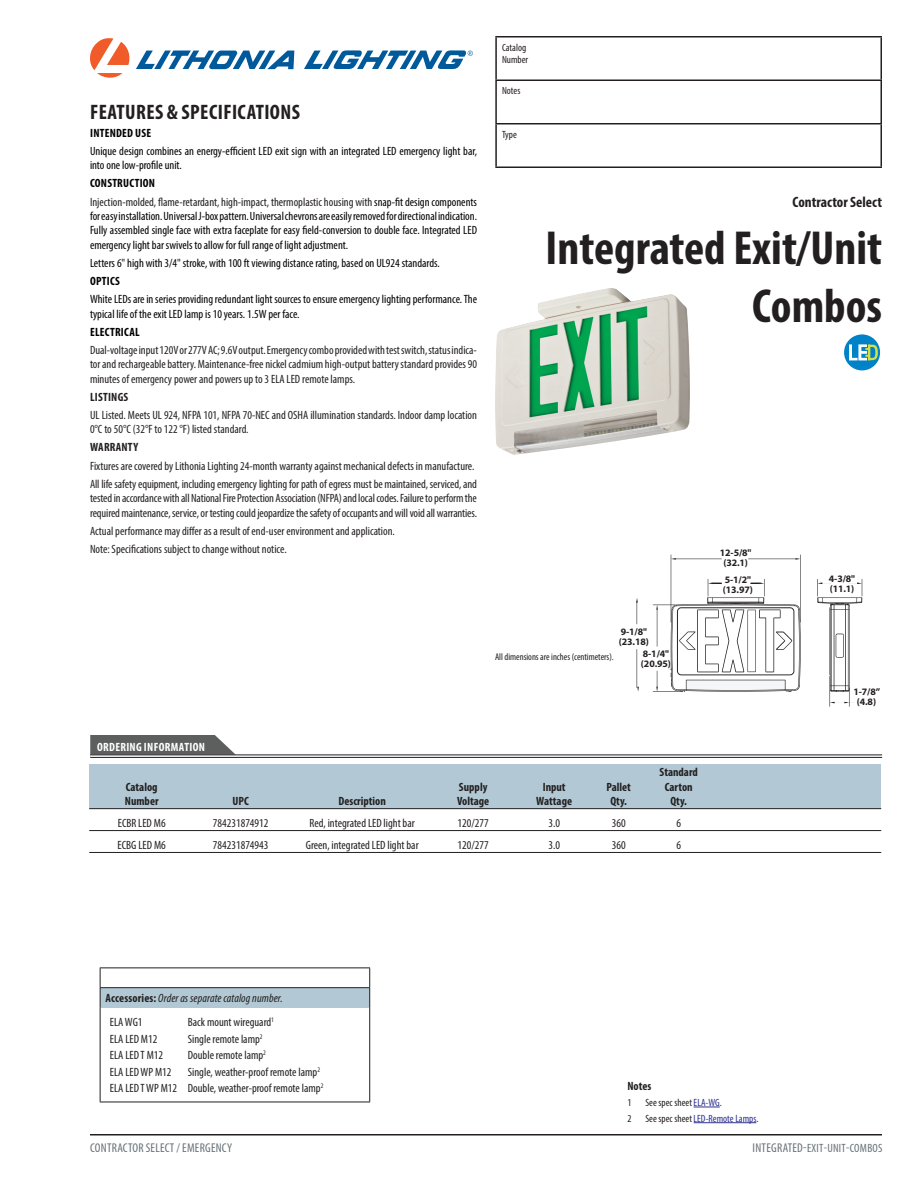
<style>
.page{position:relative;width:918px;height:1188px;background:#fff}
.page>*{position:absolute;margin:0;border:0;box-sizing:border-box;transform-origin:0 0}
.t1{font:700 condensed 48px/57.6px "Myriad Pro";color:#231f20;text-align:right}
.t2{font:700 condensed 21px "Myriad Pro";letter-spacing:.02em;color:#231f20}
.t3{font:700 condensed 15px "Myriad Pro";color:#231f20}
.t4{font:condensed 12.75px "Myriad Pro";letter-spacing:.02em;color:#667178}
.t5{font:condensed 12px/14.4px "Myriad Pro";color:#231f20}
.t6{font:condensed 12px/14.4px "Myriad Pro";color:#000}
.t7{font:700 condensed 12px "Myriad Pro";color:#231f20}
.t8{font:italic condensed 12px/24.2px "Myriad Pro";letter-spacing:.01em;color:#231f20}
.t9{font:condensed 12px "Myriad Pro";letter-spacing:.02em;color:#667178}
.t10{font:700 condensed 12px "Myriad Pro";letter-spacing:.02em;color:#000}
.t11{font:700 condensed 12px "Myriad Pro";letter-spacing:.025em;color:#fff}
.t12{font:700 condensed 12px "Myriad Pro";letter-spacing:.02em;color:#231f20}
.t13{font:condensed 10.5px/12.6px "Myriad Pro";color:#231f20}
.t14{font:condensed 10.5px "Myriad Pro";color:#2e3092}
.t15{font:700 9.9px/9.9px "Myriad Pro";letter-spacing:-.01em;color:#231f20}
.t16{font:condensed 9.75px "Myriad Pro";color:#231f20}
.s1{font-weight:700;color:#000}
.s2{color:#000}
.s3{font-weight:700;font-style:normal}
.s4{font-style:normal}
.s5{color:#2e3092}
.s6{color:#231f20}
.s7{font-size:12.75px}
</style>
<div class="page">
<div style="left:89px;top:764px;width:792px;height:44px;background:#b2c9d5"></div>
<svg style="left:90px;top:38px;width:204px;height:40px"></svg>
<svg style="left:304px;top:50px;width:169px;height:19px"></svg>
<hr style="left:495px;top:36px;width:387px;height:2px;background:#231f20">
<hr style="left:495px;top:38px;width:2px;height:42px;background:#231f20">
<hr style="left:880px;top:38px;width:2px;height:42px;background:#231f20">
<hr style="left:495px;top:80px;width:387px;height:1px;background:#231f20">
<hr style="left:495px;top:81px;width:2px;height:42px;background:#231f20">
<hr style="left:880px;top:81px;width:2px;height:42px;background:#231f20">
<hr style="left:495px;top:123px;width:387px;height:1px;background:#231f20">
<hr style="left:495px;top:124px;width:2px;height:42px;background:#231f20">
<hr style="left:880px;top:124px;width:2px;height:42px;background:#231f20">
<hr style="left:495px;top:166px;width:387px;height:2px;background:#231f20">
<svg style="left:90px;top:735px;width:149px;height:20px;background:#6a6c6b"></svg>
<hr style="left:90px;top:755px;width:792px;height:1px;background:#231f20">
<hr style="left:90px;top:757px;width:792px;height:1px;background:#231f20">
<hr style="left:89px;top:808px;width:792px;height:1px;background:#231f20">
<hr style="left:89px;top:830px;width:792px;height:1px;background:#231f20">
<hr style="left:89px;top:852px;width:792px;height:1px;background:#231f20">
<hr style="left:90px;top:1134px;width:792px;height:2px;background:#231f20">
<img style="left:495px;top:288px;width:195px;height:167px">
<svg style="left:636px;top:598px;width:2px;height:26px"></svg>
<svg style="left:637px;top:649px;width:2px;height:43px"></svg>
<svg style="left:653px;top:555px;width:209px;height:152px"></svg>
<div style="left:844px;top:334px;width:36px;height:36px;background:#0082c8;border-radius:50%"></div>
<svg style="left:849px;top:344px;width:29px;height:16px"></svg>
<svg style="left:694px;top:1107px;width:26px;height:1px"></svg>
<hr style="left:694px;top:1122px;width:62px;height:1px;background:#2e3092">
<div style="left:100px;top:988px;width:270px;height:19px;background:#b2c9d5"></div>
<hr style="left:100px;top:1007px;width:1px;height:95px;background:#231f20">
<hr style="left:369px;top:1007px;width:1px;height:95px;background:#231f20">
<hr style="left:100px;top:968px;width:270px;height:1px;background:#231f20">
<svg style="left:100px;top:968px;width:1px;height:39px"></svg>
<svg style="left:369px;top:968px;width:1px;height:39px"></svg>
<hr style="left:100px;top:987px;width:270px;height:1px;background:#231f20">
<hr style="left:100px;top:1102px;width:270px;height:1px;background:#231f20">
<h2 class="t2" style="left:90px;top:98px;width:211px">FEATURES &amp; SPECIFICATIONS</h2>
<p class="t10" style="left:90px;top:125px;width:63px">INTENDED USE</p>
<p class="t6" style="left:90px;top:144px;width:389px">Unique design combines an energy-efficient LED exit sign with an integrated LED emergency light bar, into one low-profile unit.</p>
<p class="t5" style="left:90px;top:174px;width:388px;line-height:18.1px"><span class="s1">CONSTRUCTION<br></span>Injection-molded, flame-retardant, high-impact, thermoplastic housing with <span class="s2">snap-fit design components</span></p>
<p class="t6" style="left:90px;top:209px;width:389px;text-align:justify">for easy installation. Universal J-box pattern. Universal chevrons are easily removed for directional indication.<br>Fully assembled single face with extra faceplate for easy field-conversion to double face. Integrated LED emergency light bar swivels to allow for full range of light adjustment.</p>
<p class="t6" style="left:90px;top:256px;width:351px">Letters 6" high with 3/4" stroke, with 100 ft viewing distance rating, based on UL924 standards.</p>
<p class="t10" style="left:90px;top:274px;width:31px">OPTICS</p>
<p class="t6" style="left:90px;top:292px;width:389px">White LEDs are in series providing redundant light sources to ensure emergency lighting performance. The typical life of the exit LED lamp is 10 years. 1.5W per face.</p>
<p class="t10" style="left:90px;top:324px;width:51px">ELECTRICAL</p>
<p class="t5" style="left:90px;top:343px;width:388px;text-align:justify">Dual-voltage input 120V or 277V AC; 9.6V output. Emergency combo provided with test switch, status indica&shy;tor and rechargeable battery. Maintenance-free nickel cadmium high-output battery standard provides 90 minutes of emergency power and powers up to 3 ELA LED remote lamps.</p>
<p class="t12" style="left:90px;top:389px;width:40px">LISTINGS</p>
<p class="t5" style="left:90px;top:408px;width:389px">UL Listed. Meets UL 924, NFPA 101, NFPA 70-NEC and OSHA illumination standards. Indoor damp location<br>0°C to 50°C (32°F to 122 °F) listed standard.</p>
<p class="t12" style="left:90px;top:440px;width:50px">WARRANTY</p>
<p class="t5" style="left:90px;top:456px;width:389px;line-height:18.1px">Fixtures are covered by Lithonia Lighting 24-month warranty against mechanical defects in manufacture.<br>All life safety equipment, including emergency lighting for path of egress must be maintained, serviced, and</p>
<p class="t5" style="left:90px;top:491px;width:389px">tested in accordance with all National Fire Protection Association (NFPA) and local codes. Failure to perform the required maintenance, service, or testing could jeopardize the safety of occupants and will void all warranties.</p>
<p class="t5" style="left:90px;top:522px;width:306px;line-height:18.1px">Actual performance may differ as a result of end-user environment and application.<br>Note: Specifications subject to change without notice.</p>
<p class="t11" style="left:97px;top:739px;width:109px">ORDERING INFORMATION</p>
<p class="t13" style="left:502px;top:41px;width:28px">Catalog<br>Number</p>
<p class="t13" style="left:502px;top:84px;width:20px">Notes</p>
<p class="t13" style="left:502px;top:128px;width:16px">Type</p>
<p class="t3" style="left:793px;top:192px;width:91px">Contractor Select</p>
<h1 class="t1" style="left:546px;top:218px;width:338px">Integrated Exit/Unit<br>Combos</h1>
<p class="t15" style="left:619px;top:626px;width:32px">9-1/8" (23.18)</p>
<p class="t15" style="left:720px;top:548px;width:33px;text-align:center">12-5/8" (32.1)</p>
<p class="t15" style="left:723px;top:574px;width:32px">5-1/2" (13.97)</p>
<p class="t15" style="left:829px;top:573px;width:28px">4-3/8" (11.1)</p>
<p class="t16" style="left:495px;top:651px;width:120px">All dimensions are inches (centimeters).</p>
<p class="t15" style="left:641px;top:649px;width:32px">8-1/4" (20.95)</p>
<p class="t7" style="left:660px;top:765px;width:40px">Standard</p>
<p class="t15" style="left:853px;top:687px;width:28px;text-align:center">1-7/8” (4.8)</p>
<p class="t7" style="left:126px;top:779px;width:33px">Catalog</p>
<p class="t7" style="left:459px;top:779px;width:30px">Supply</p>
<p class="t7" style="left:543px;top:779px;width:24px">Input</p>
<p class="t7" style="left:606px;top:779px;width:26px">Pallet</p>
<p class="t7" style="left:665px;top:779px;width:29px">Carton</p>
<p class="t7" style="left:125px;top:794px;width:35px">Number</p>
<p class="t7" style="left:233px;top:794px;width:18px">UPC</p>
<p class="t7" style="left:339px;top:794px;width:49px">Description</p>
<p class="t7" style="left:457px;top:794px;width:34px">Voltage</p>
<p class="t7" style="left:536px;top:794px;width:37px">Wattage</p>
<p class="t7" style="left:610px;top:794px;width:18px">Qty.</p>
<p class="t7" style="left:670px;top:794px;width:18px">Qty.</p>
<p class="t5" style="left:118px;top:816px;width:49px">ECBR LED M6</p>
<p class="t5" style="left:213px;top:816px;width:57px">784231874912</p>
<p class="t5" style="left:310px;top:816px;width:107px">Red, integrated LED light bar</p>
<p class="t5" style="left:458px;top:816px;width:33px">120/277</p>
<p class="t5" style="left:548px;top:816px;width:13px">3.0</p>
<p class="t5" style="left:612px;top:816px;width:15px">360</p>
<p class="t5" style="left:676px;top:816px;width:6px">6</p>
<p class="t5" style="left:118px;top:838px;width:50px">ECBG LED M6</p>
<p class="t5" style="left:213px;top:838px;width:57px">784231874943</p>
<p class="t5" style="left:306px;top:838px;width:114px">Green, integrated LED light bar</p>
<p class="t5" style="left:458px;top:838px;width:33px">120/277</p>
<p class="t5" style="left:548px;top:838px;width:13px">3.0</p>
<p class="t5" style="left:612px;top:838px;width:15px">360</p>
<p class="t5" style="left:676px;top:838px;width:6px">6</p>
<p class="t8" style="left:110px;top:986px;width:174px;text-indent:-4px"><span class="s3">Accessories:</span> Order as separate catalog number.<br><span class="s4">ELA WG1</span></p>
<p class="t5" style="left:188px;top:1015px;width:88px">Back mount wireguard<sup>1</sup></p>
<p class="t5" style="left:110px;top:1031px;width:49px">ELA LED M12</p>
<p class="t5" style="left:188px;top:1031px;width:76px">Single remote lamp<sup>2</sup></p>
<p class="t5" style="left:110px;top:1048px;width:55px">ELA LED T M12</p>
<p class="t5" style="left:188px;top:1048px;width:80px">Double remote lamp<sup>2</sup></p>
<p class="t5" style="left:110px;top:1064px;width:63px">ELA LED WP M12</p>
<p class="t5" style="left:110px;top:1063px;width:215px;line-height:16.5px;text-align:right">Single, weather-proof remote lamp<sup>2<br></sup>ELA LED T WP M12 Double, weather-proof remote lamp<sup>2</sup></p>
<p class="t7" style="left:627px;top:1079px;width:25px">Notes</p>
<p class="t13" style="left:627px;top:1096px;width:6px">1</p>
<p class="t13" style="left:645px;top:1096px;width:78px">See spec sheet <span class="s5">ELA-WG</span>.</p>
<p class="t13" style="left:627px;top:1112px;width:6px">2</p>
<p class="t14" style="left:645px;top:1112px;width:114px"><span class="s6">See spec sheet</span> LED-Remote Lamps<span class="s6">.</span></p>
<p class="t4" style="left:90px;top:1140px;width:144px">CONTRACTOR SELECT / EMERGENCY</p>
<p class="t9" style="left:753px;top:1141px;width:131px"><span class="s7">INTEGRATED-</span>EXIT-UNIT-COMBOS</p>
</div>
